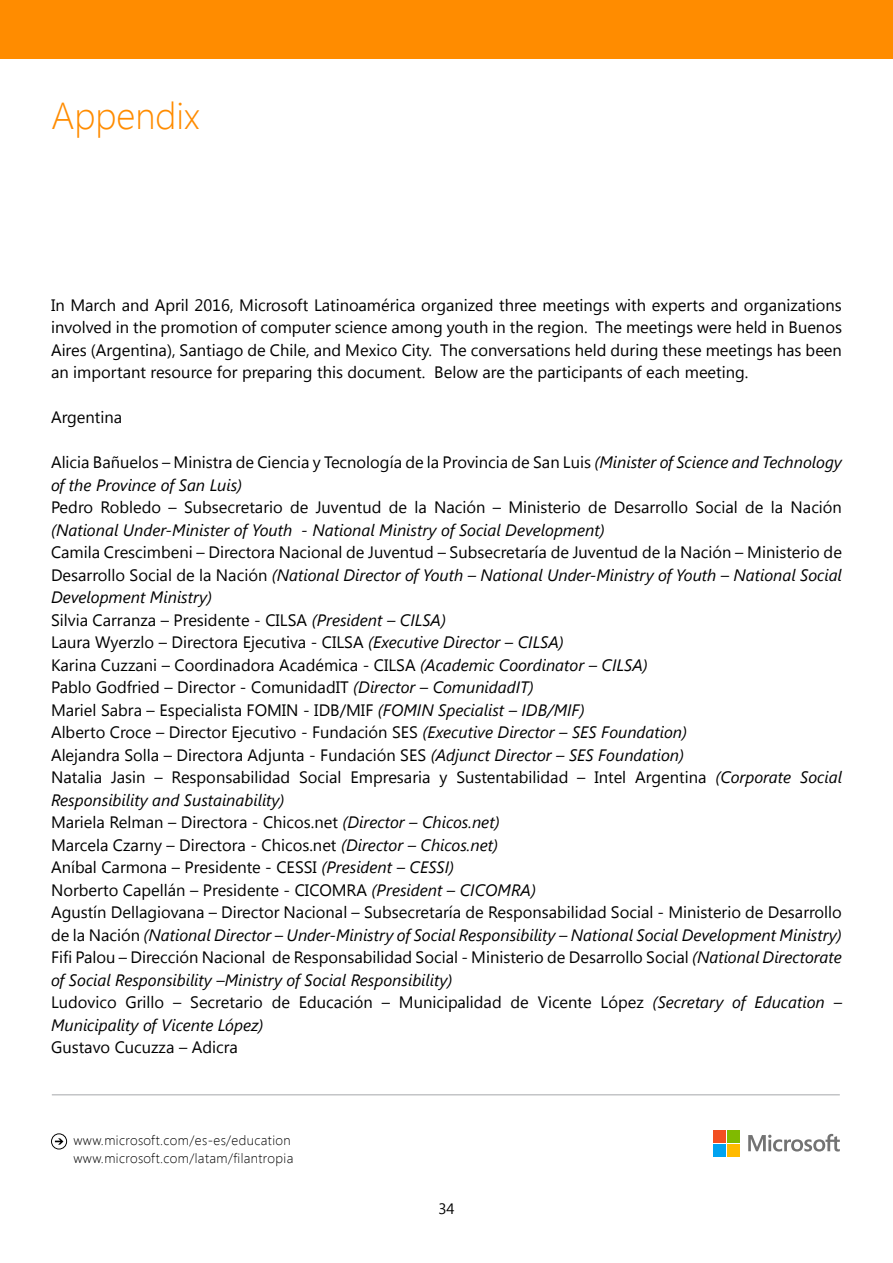
<style>
.page{position:relative;width:893px;height:1263px;background:#fff}
.page>*{position:absolute;margin:0;border:0;box-sizing:border-box;transform-origin:0 0}
.t1{font:300 37.5px "Segoe UI";color:#ff8c00}
.t2{font:16.5px/22.5px "Segoe UI";color:#000}
.t3{font:italic 16.5px "Segoe UI";color:#000}
.t4{font:15px "Segoe UI";color:#000101}
.t5{font:300 13.5px/18px "Segoe UI";letter-spacing:.03em;color:#000101}
.s1{font-style:italic}
</style>
<div class="page">
<div style="left:0;top:0;width:893px;height:59px;background:#ff8c00"></div>
<svg style="left:51px;top:1133px;width:16px;height:16px"></svg>
<svg style="left:748px;top:1134px;width:92px;height:17px"></svg>
<div style="left:713px;top:1129px;width:13px;height:13px;background:#f24f21"></div>
<div style="left:727px;top:1129px;width:13px;height:13px;background:#80ba00"></div>
<div style="left:713px;top:1144px;width:13px;height:13px;background:#00a3f0"></div>
<div style="left:727px;top:1144px;width:13px;height:13px;background:#ffba00"></div>
<hr style="left:52px;top:1094px;width:788px;height:1px;background:#a5a7aa">
<h1 class="t1" style="left:51px;top:90px;width:151px">Appendix</h1>
<p class="t2" style="left:51px;top:293px;width:792px;text-align:justify">In March and April 2016, Microsoft Latinoamérica organized three meetings with experts and organizations involved in the promotion of computer science among youth in the region. The meetings were held in Buenos Aires (Argentina), Santiago de Chile, and Mexico City. The conversations held during these meetings has been an important resource for preparing this document. Below are the participants of each meeting.</p>
<p class="t2" style="left:51px;top:405px;width:73px">Argentina</p>
<p class="t2" style="left:51px;top:450px;width:792px">Alicia Bañuelos – Ministra de Ciencia y Tecnología de la Provincia de San Luis <span class="s1">(Minister of Science and Technology of the Province of San Luis)</span></p>
<p class="t2" style="left:51px;top:495px;width:792px">Pedro Robledo – Subsecretario de Juventud de la Nación – Ministerio de Desarrollo Social de la Nación</p>
<p class="t3" style="left:51px;top:518px;width:555px">(National Under-Minister of Youth - National Ministry of Social Development)</p>
<p class="t2" style="left:51px;top:540px;width:792px">Camila Crescimbeni – Directora Nacional de Juventud – Subsecretaría de Juventud de la Nación – Ministerio de Desarrollo Social de la Nación <span class="s1">(National Director of Youth – National Under-Ministry of Youth – National Social Development Ministry)<br></span>Silvia Carranza – Presidente - CILSA <span class="s1">(President – CILSA)<br></span>Laura Wyerzlo – Directora Ejecutiva - CILSA <span class="s1">(Executive Director – CILSA)<br></span>Karina Cuzzani – Coordinadora Académica - CILSA <span class="s1">(Academic Coordinator – CILSA)<br></span>Pablo Godfried – Director - ComunidadIT <span class="s1">(Director – ComunidadIT)<br></span>Mariel Sabra – Especialista FOMIN - IDB/MIF <span class="s1">(FOMIN Specialist – IDB/MIF)<br></span>Alberto Croce – Director Ejecutivo - Fundación SES <span class="s1">(Executive Director – SES Foundation)<br></span>Alejandra Solla – Directora Adjunta - Fundación SES <span class="s1">(Adjunct Director – SES Foundation)<br></span>Natalia Jasin – Responsabilidad Social Empresaria y Sustentabilidad – Intel Argentina <span class="s1">(Corporate Social Responsibility and Sustainability)<br></span>Mariela Relman – Directora - Chicos.net <span class="s1">(Director – Chicos.net)<br></span>Marcela Czarny – Directora - Chicos.net <span class="s1">(Director – Chicos.net)<br></span>Aníbal Carmona – Presidente - CESSI <span class="s1">(President – CESSI)<br></span>Norberto Capellán – Presidente - CICOMRA <span class="s1">(President – CICOMRA)<br></span>Agustín Dellagiovana – Director Nacional – Subsecretaría de Responsabilidad Social - Ministerio de Desarrollo de la Nación <span class="s1">(National Director – Under-Ministry of Social Responsibility – National Social Development Ministry)<br></span>Fifi Palou – Dirección Nacional de Responsabilidad Social - Ministerio de Desarrollo Social <span class="s1">(National Directorate of Social Responsibility –Ministry of Social Responsibility)<br></span>Ludovico Grillo – Secretario de Educación – Municipalidad de Vicente López <span class="s1">(Secretary of Education – Municipality of Vicente López)</span></p>
<p class="t2" style="left:51px;top:1035px;width:188px">Gustavo Cucuzza – Adicra</p>
<p class="t5" style="left:73px;top:1131px;width:221px">www.microsoft.com/es-es/education www.microsoft.com/latam/filantropia</p>
<p class="t4" style="left:438px;top:1198px;width:18px">34</p>
</div>
